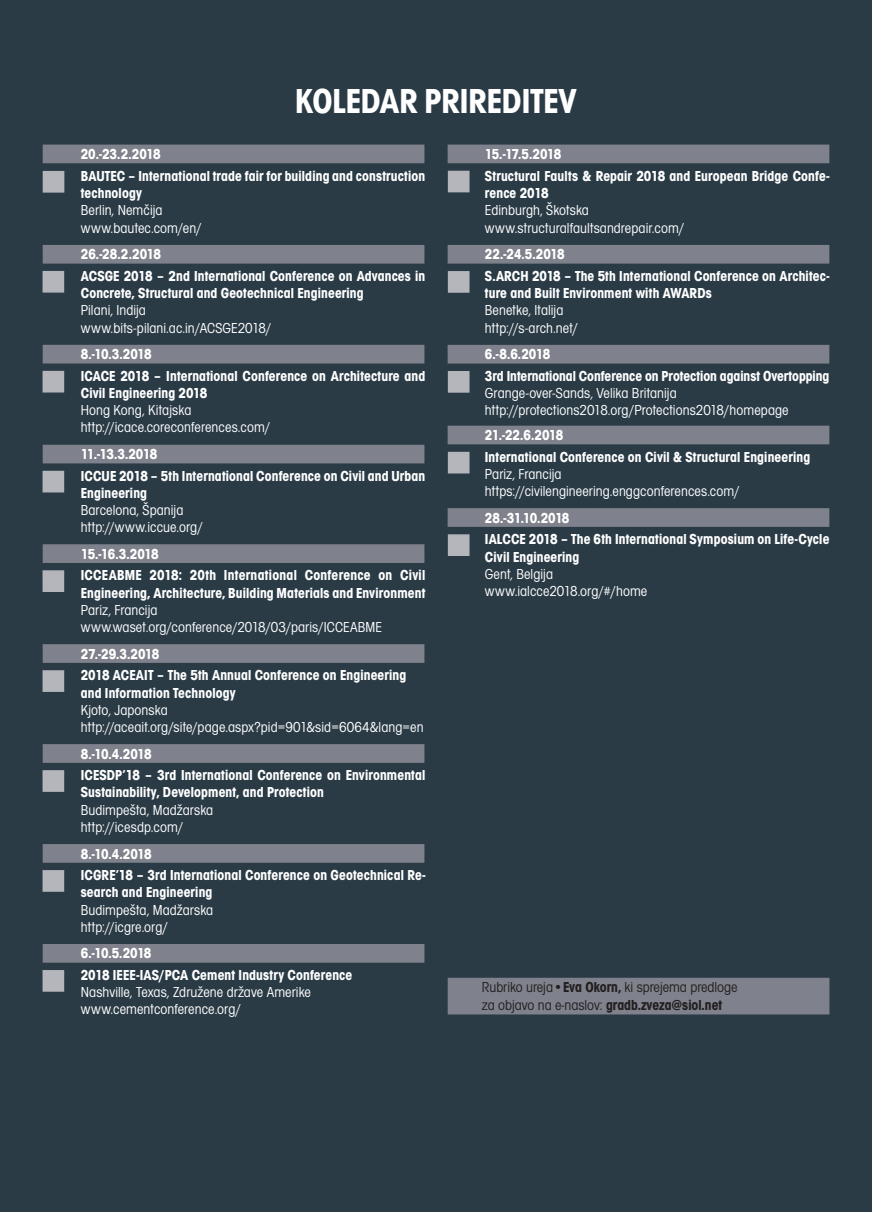
<style>
.page{position:relative;width:872px;height:1212px;background:#2a3b46}
.page>*{position:absolute;margin:0;border:0;box-sizing:border-box;transform-origin:0 0}
.t1{font:700 condensed 36px "Avant Gar Got Itc TEE";color:#fff}
.t2{font:700 condensed 15px/21.5px "Avant Gar Got Itc TEE";letter-spacing:.01em;color:#fff}
.t3{font:condensed 15px/17.2px "Avant Gar Got Itc TEE";letter-spacing:.005em;color:#fff}
.t4{font:condensed 15px/17.2px "Avant Gar Got Itc TEE";color:#231f20}
.s1{font-weight:700}
</style>
<div class="page">
<div style="left:43px;top:345px;width:381px;height:18px;background:#7f828c"></div>
<div style="left:43px;top:171px;width:21px;height:22px;background:#b4b6bb"></div>
<div style="left:43px;top:145px;width:381px;height:18px;background:#7f828c"></div>
<div style="left:447px;top:145px;width:382px;height:18px;background:#7f828c"></div>
<div style="left:448px;top:171px;width:21px;height:21px;background:#b4b6bb"></div>
<div style="left:43px;top:371px;width:21px;height:21px;background:#b4b6bb"></div>
<div style="left:43px;top:245px;width:381px;height:19px;background:#7f828c;border:2px solid #7f828c"></div>
<div style="left:43px;top:271px;width:21px;height:22px;background:#b4b6bb"></div>
<div style="left:448px;top:978px;width:381px;height:36px;background:#7f828c"></div>
<div style="left:43px;top:445px;width:381px;height:18px;background:#7f828c"></div>
<div style="left:43px;top:471px;width:21px;height:21px;background:#b4b6bb"></div>
<div style="left:43px;top:544px;width:381px;height:19px;background:#7f828c;border:2px solid #7f828c"></div>
<div style="left:43px;top:570px;width:21px;height:22px;background:#b4b6bb"></div>
<div style="left:43px;top:644px;width:381px;height:19px;background:#7f828c;border:2px solid #7f828c"></div>
<div style="left:43px;top:670px;width:21px;height:22px;background:#b4b6bb"></div>
<div style="left:43px;top:744px;width:381px;height:19px;background:#7f828c;border:2px solid #7f828c"></div>
<div style="left:43px;top:770px;width:21px;height:22px;background:#b4b6bb;border:2px solid #b4b6bb"></div>
<div style="left:43px;top:844px;width:381px;height:19px;background:#7f828c;border:2px solid #7f828c"></div>
<div style="left:43px;top:870px;width:21px;height:22px;background:#b4b6bb;border:2px solid #b4b6bb"></div>
<div style="left:43px;top:944px;width:381px;height:19px;background:#7f828c;border:2px solid #7f828c"></div>
<div style="left:43px;top:970px;width:21px;height:22px;background:#b4b6bb"></div>
<div style="left:447px;top:245px;width:382px;height:19px;background:#7f828c;border:2px solid #7f828c"></div>
<div style="left:448px;top:271px;width:21px;height:22px;background:#b4b6bb"></div>
<div style="left:447px;top:345px;width:382px;height:19px;background:#7f828c;border:2px solid #7f828c"></div>
<div style="left:448px;top:371px;width:21px;height:22px;background:#b4b6bb"></div>
<div style="left:447px;top:426px;width:382px;height:18px;background:#7f828c"></div>
<div style="left:448px;top:452px;width:21px;height:21px;background:#b4b6bb"></div>
<div style="left:447px;top:508px;width:382px;height:19px;background:#7f828c;border:2px solid #7f828c"></div>
<div style="left:448px;top:534px;width:21px;height:22px;background:#b4b6bb"></div>
<h1 class="t1" style="left:295px;top:80px;width:283px">KOLEDAR PRIREDITEV</h1>
<p class="t2" style="left:81px;top:144px;width:346px">20.-23.2.2018<br>BAUTEC – International trade fair for building and construction</p>
<p class="t2" style="left:81px;top:182px;width:63px">technology</p>
<p class="t3" style="left:81px;top:202px;width:123px">Berlin, Nemčija www.bautec.com/en/</p>
<p class="t2" style="left:81px;top:244px;width:346px">26.-28.2.2018<br>ACSGE 2018 – 2nd International Conference on Advances in</p>
<p class="t2" style="left:81px;top:282px;width:284px">Concrete, Structural and Geotechnical Engineering</p>
<p class="t3" style="left:81px;top:302px;width:192px">Pilani, Indija www.bits-pilani.ac.in/ACSGE2018/</p>
<p class="t2" style="left:81px;top:343px;width:346px">8.-10.3.2018<br>ICACE 2018 – International Conference on Architecture and</p>
<p class="t2" style="left:81px;top:382px;width:128px">Civil Engineering 2018</p>
<p class="t3" style="left:81px;top:402px;width:191px">Hong Kong, Kitajska http://icace.coreconferences.com/</p>
<p class="t2" style="left:81px;top:443px;width:346px">11.-13.3.2018<br>ICCUE 2018 – 5th International Conference on Civil and Urban</p>
<p class="t2" style="left:81px;top:482px;width:68px">Engineering</p>
<p class="t3" style="left:81px;top:502px;width:124px">Barcelona, Španija http://www.iccue.org/</p>
<p class="t2" style="left:81px;top:543px;width:346px">15.-16.3.2018<br>ICCEABME 2018: 20th International Conference on Civil</p>
<p class="t2" style="left:81px;top:582px;width:346px">Engineering, Architecture, Building Materials and Environment</p>
<p class="t3" style="left:81px;top:601px;width:303px">Pariz, Francija www.waset.org/conference/2018/03/paris/ICCEABME</p>
<p class="t2" style="left:81px;top:643px;width:327px">27.-29.3.2018<br>2018 ACEAIT – The 5th Annual Conference on Engineering</p>
<p class="t2" style="left:81px;top:682px;width:156px">and Information Technology</p>
<p class="t3" style="left:81px;top:701px;width:344px">Kjoto, Japonska http://aceait.org/site/page.aspx?pid=901&amp;sid=6064&amp;lang=en</p>
<p class="t2" style="left:81px;top:743px;width:346px">8.-10.4.2018<br>ICESDP’18 – 3rd International Conference on Environmental</p>
<p class="t2" style="left:81px;top:782px;width:244px">Sustainability, Development, and Protection</p>
<p class="t3" style="left:81px;top:801px;width:134px">Budimpešta, Madžarska http://icesdp.com/</p>
<p class="t2" style="left:81px;top:843px;width:346px">8.-10.4.2018<br>ICGRE’18 – 3rd International Conference on Geotechnical Re-</p>
<p class="t2" style="left:81px;top:881px;width:133px">search and Engineering</p>
<p class="t3" style="left:81px;top:901px;width:134px">Budimpešta, Madžarska http://icgre.org/</p>
<p class="t2" style="left:81px;top:943px;width:273px">6.-10.5.2018<br>2018 IEEE-IAS/PCA Cement Industry Conference</p>
<p class="t3" style="left:81px;top:984px;width:232px">Nashville, Texas, Združene države Amerike www.cementconference.org/</p>
<p class="t2" style="left:485px;top:144px;width:346px">15.-17.5.2018<br>Structural Faults &amp; Repair 2018 and European Bridge Confe-</p>
<p class="t2" style="left:485px;top:182px;width:65px">rence 2018</p>
<p class="t3" style="left:485px;top:202px;width:201px">Edinburgh, Škotska www.structuralfaultsandrepair.com/</p>
<p class="t2" style="left:485px;top:244px;width:346px">22.-24.5.2018<br>S.ARCH 2018 – The 5th International Conference on Architec-</p>
<p class="t2" style="left:485px;top:282px;width:228px">ture and Built Environment with AWARDs</p>
<p class="t3" style="left:485px;top:302px;width:95px">Benetke, Italija http://s-arch.net/</p>
<p class="t2" style="left:485px;top:343px;width:346px">6.-8.6.2018<br>3rd International Conference on Protection against Overtopping</p>
<p class="t3" style="left:485px;top:385px;width:305px">Grange-over-Sands, Velika Britanija http://protections2018.org/Protections2018/homepage</p>
<p class="t2" style="left:485px;top:424px;width:327px">21.-22.6.2018<br>International Conference on Civil &amp; Structural Engineering</p>
<p class="t3" style="left:485px;top:465px;width:257px">Pariz, Francija https://civilengineering.enggconferences.com/</p>
<p class="t2" style="left:485px;top:507px;width:346px">28.-31.10.2018<br>IALCCE 2018 – The 6th International Symposium on Life-Cycle</p>
<p class="t2" style="left:485px;top:546px;width:96px">Civil Engineering</p>
<p class="t3" style="left:485px;top:565px;width:164px">Gent, Belgija www.ialcce2018.org/#/home</p>
<p class="t4" style="left:482px;top:979px;width:257px">Rubriko ureja•<span class="s1">Eva Okorn,</span> ki sprejema predloge za objavo na e-naslov: <span class="s1">gradb.zveza@siol.net</span></p>
</div>
